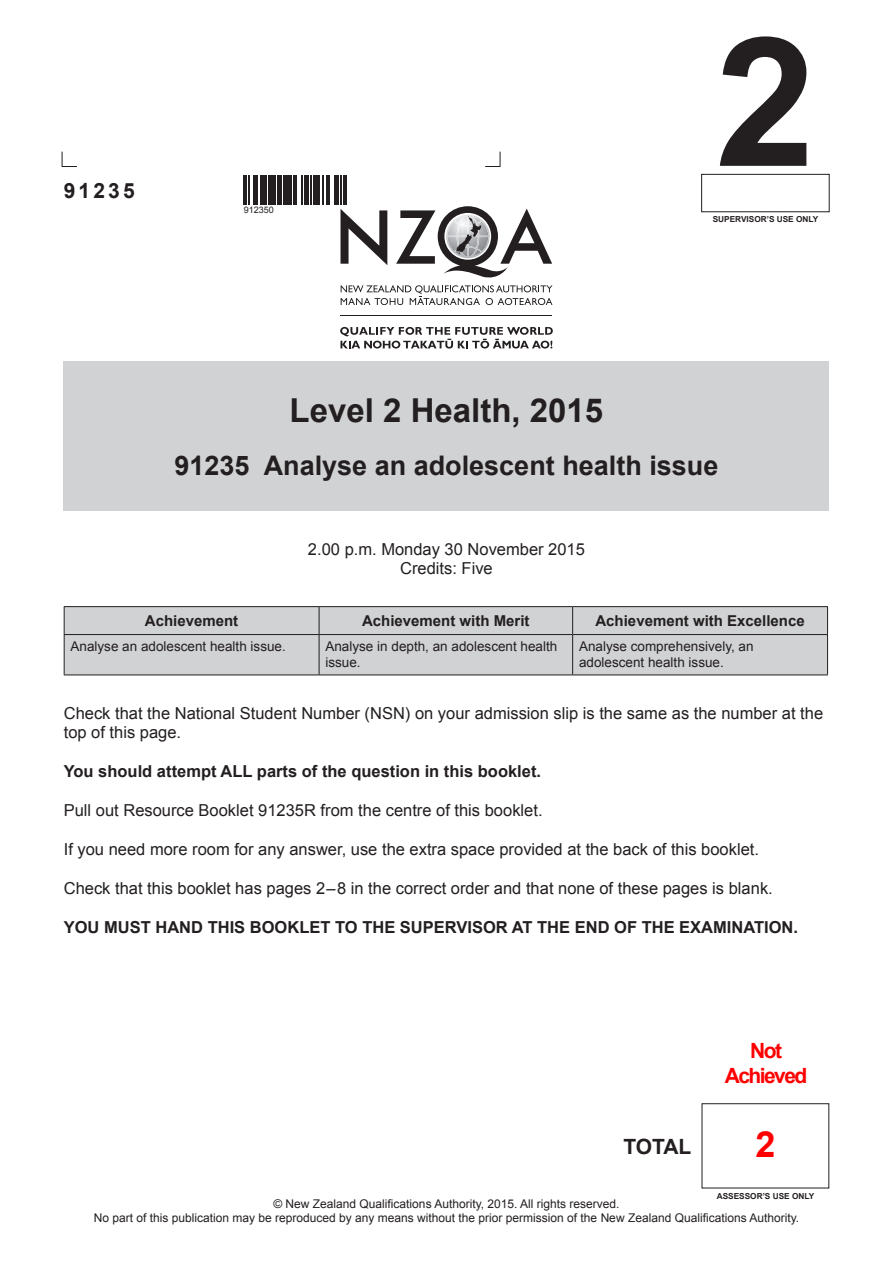
<style>
.page{position:relative;width:893px;height:1263px;background:#fff}
.page>*{position:absolute;margin:0;border:0;box-sizing:border-box;transform-origin:0 0}
.Level_ID__top_right{font:700 180px "Arial";color:#231f20}
.t1{font:700 36px "Arial";color:#f00}
.t2{font:700 33px "Arial";color:#231f20}
.t3{font:700 27px "Arial";color:#231f20}
.t4{font:700 21px/25.2px "Arial";letter-spacing:-.075em;color:#f00;text-align:center}
.Standard_number{font:700 21px "Arial";letter-spacing:.075em;color:#231f20}
.Instructions{font:16.5px/19.8px "Arial";color:#231f20}
.Instructions-2{font:700 16.5px "Arial";color:#231f20}
.Exam_date___Credits{font:16.5px/19.8px "Arial";color:#231f20;text-align:center}
.Achievement_Critiera{font:700 15px "Arial";color:#231f20}
.Achievement_criteria{font:13.5px/16.2px "Arial";color:#231f20}
.Copyright_notice{font:12px "Arial";color:#231f20}
.t5{font:9px "Arial";color:#231f20}
.Administrative_use_o{font:700 8.25px "Arial";color:#231f20}
</style>
<div class="page">
<svg style="left:61px;top:151px;width:16px;height:16px"></svg>
<svg style="left:485px;top:151px;width:16px;height:16px"></svg>
<hr style="left:244px;top:175px;width:3px;height:30px;background:#231f20">
<hr style="left:248px;top:175px;width:2px;height:30px;background:#231f20">
<hr style="left:253px;top:175px;width:4px;height:30px;background:#231f20">
<div style="left:260px;top:175px;width:6px;height:30px;background:#231f20"></div>
<hr style="left:268px;top:175px;width:3px;height:30px;background:#231f20">
<hr style="left:273px;top:175px;width:3px;height:30px;background:#231f20">
<div style="left:277px;top:175px;width:5px;height:30px;background:#231f20"></div>
<hr style="left:283px;top:175px;width:3px;height:30px;background:#231f20">
<hr style="left:288px;top:175px;width:4px;height:30px;background:#231f20">
<hr style="left:294px;top:175px;width:3px;height:30px;background:#231f20">
<hr style="left:301px;top:175px;width:2px;height:30px;background:#231f20">
<div style="left:304px;top:175px;width:5px;height:30px;background:#231f20"></div>
<hr style="left:310px;top:175px;width:2px;height:30px;background:#231f20">
<div style="left:313px;top:175px;width:6px;height:30px;background:#231f20"></div>
<hr style="left:322px;top:175px;width:2px;height:30px;background:#231f20">
<hr style="left:327px;top:175px;width:3px;height:30px;background:#231f20">
<hr style="left:335px;top:175px;width:4px;height:30px;background:#231f20">
<hr style="left:341px;top:175px;width:1px;height:30px;background:#231f20">
<hr style="left:344px;top:175px;width:3px;height:30px;background:#231f20">
<div style="left:701px;top:174px;width:129px;height:38px;border:1px solid #231f20"></div>
<div style="left:64px;top:361px;width:765px;height:150px;background:#d1d2d4"></div>
<div style="left:65px;top:607px;width:762px;height:67px;background:#d1d2d4"></div>
<hr style="left:64px;top:606px;width:255px;height:1px;background:#231f20">
<svg style="left:64px;top:607px;width:1px;height:27px"></svg>
<hr style="left:319px;top:606px;width:254px;height:1px;background:#231f20">
<svg style="left:319px;top:607px;width:1px;height:27px"></svg>
<hr style="left:573px;top:606px;width:255px;height:1px;background:#231f20">
<svg style="left:572px;top:607px;width:1px;height:27px"></svg>
<svg style="left:827px;top:607px;width:1px;height:27px"></svg>
<hr style="left:64px;top:634px;width:255px;height:1px;background:#231f20">
<hr style="left:64px;top:635px;width:1px;height:39px;background:#231f20">
<hr style="left:319px;top:634px;width:254px;height:1px;background:#231f20">
<hr style="left:319px;top:635px;width:1px;height:39px;background:#231f20">
<hr style="left:573px;top:634px;width:255px;height:1px;background:#231f20">
<hr style="left:572px;top:635px;width:1px;height:39px;background:#231f20">
<hr style="left:827px;top:635px;width:1px;height:39px;background:#231f20">
<hr style="left:64px;top:674px;width:255px;height:1px;background:#231f20">
<hr style="left:319px;top:674px;width:254px;height:1px;background:#231f20">
<hr style="left:573px;top:674px;width:255px;height:1px;background:#231f20">
<div style="left:702px;top:1103px;width:127px;height:85px;border:1px solid #231f20"></div>
<svg style="left:340px;top:327px;width:213px;height:21px"></svg>
<hr style="left:340px;top:316px;width:212px;height:1px;background:#231f20">
<svg style="left:340px;top:206px;width:212px;height:99px"></svg>
<p class="Standard_number" style="left:64px;top:177px;width:72px">91235</p>
<p class="t5" style="left:244px;top:204px;width:32px">912350</p>
<p class="Level_ID__top_right" style="left:715px;top:-17px;width:102px">2</p>
<p class="Administrative_use_o" style="left:713px;top:214px;width:107px">SUPERVISOR’S USE ONLY</p>
<p class="t2" style="left:290px;top:388px;width:315px">Level 2 Health, 2015</p>
<p class="t3" style="left:175px;top:448px;width:545px">91235 Analyse an adolescent health issue</p>
<p class="Exam_date___Credits" style="left:308px;top:539px;width:278px">2.00 p.m. Monday 30 November 2015<br>Credits: Five</p>
<p class="Achievement_Critiera" style="left:145px;top:611px;width:95px">Achievement</p>
<p class="Achievement_Critiera" style="left:362px;top:611px;width:169px">Achievement with Merit</p>
<p class="Achievement_Critiera" style="left:595px;top:611px;width:211px">Achievement with Excellence</p>
<p class="Achievement_criteria" style="left:71px;top:638px;width:217px">Analyse an adolescent health issue.</p>
<p class="Achievement_criteria" style="left:325px;top:638px;width:233px">Analyse in depth, an adolescent health issue.</p>
<p class="Achievement_criteria" style="left:579px;top:638px;width:176px">Analyse comprehensively, an adolescent health issue.</p>
<p class="Instructions" style="left:64px;top:703px;width:761px">Check that the National Student Number (NSN) on your admission slip is the same as the number at the top of this page.</p>
<p class="Instructions-2" style="left:64px;top:760px;width:479px">You should attempt ALL parts of the question in this booklet.</p>
<p class="Instructions" style="left:64px;top:801px;width:480px">Pull out Resource Booklet 91235R from the centre of this booklet.</p>
<p class="Instructions" style="left:64px;top:840px;width:697px">If you need more room for any answer, use the extra space provided at the back of this booklet.</p>
<p class="Instructions" style="left:64px;top:878px;width:710px">Check that this booklet has pages 2 – 8 in the correct order and that none of these pages is blank.</p>
<p class="Instructions-2" style="left:64px;top:916px;width:736px">YOU MUST HAND THIS BOOKLET TO THE SUPERVISOR AT THE END OF THE EXAMINATION.</p>
<p class="Standard_number" style="left:623px;top:1132px;width:70px">TOTAL</p>
<p class="t4" style="left:725px;top:1038px;width:84px">Not<br>Achieved</p>
<h2 class="t1" style="left:755px;top:1120px;width:22px">2</h2>
<p class="Administrative_use_o" style="left:717px;top:1190px;width:99px">ASSESSOR’S USE ONLY</p>
<p class="Copyright_notice" style="left:273px;top:1196px;width:348px">© New Zealand Qualifications Authority, 2015. All rights reserved.</p>
<p class="Copyright_notice" style="left:94px;top:1210px;width:707px">No part of this publication may be reproduced by any means without the prior permission of the New Zealand Qualifications Authority.</p>
</div>
